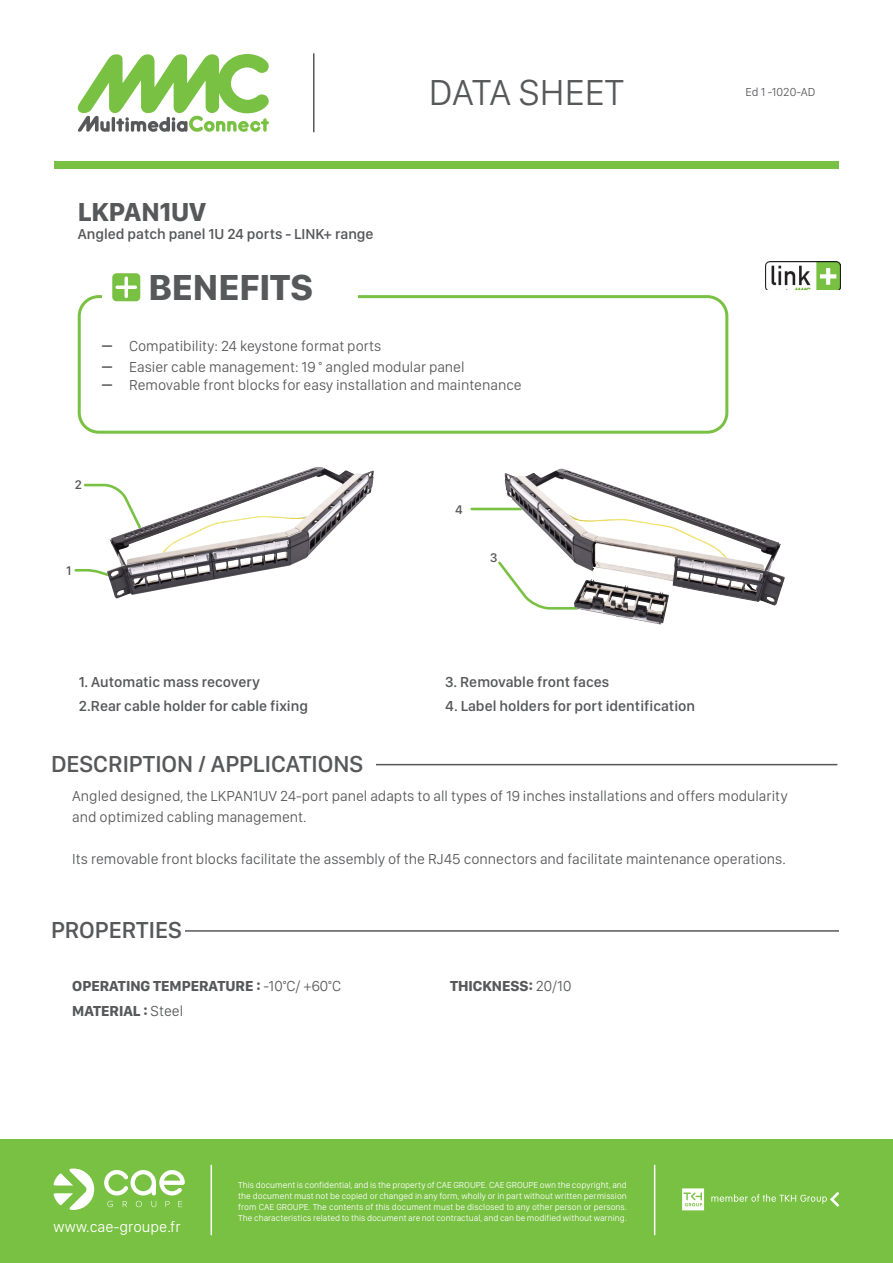
<style>
.page{position:relative;width:893px;height:1263px;background:#fff}
.page>*{position:absolute;margin:0;border:0;box-sizing:border-box;transform-origin:0 0}
.t1{font:300 37.5px "SF Compact Display";color:#57585a}
.t2{font:700 37.5px "SF Compact Display";color:#57585a}
.t3{font:700 27px "SF Compact Display";color:#57585a}
.t4{font:500 24px "SF Compact Display";color:#57585a}
.t5{font:300 15.6px "SF Compact Display";color:#fff}
.t6{font:300 15px/21px "SF Compact Display";color:#57585a}
.t7{font:500 15px "SF Compact Display";color:#57585a}
.t8{font:700 15px "SF Compact Display";color:#57585a}
.t9{font:500 12.9px "SF Compact Display";color:#57585a}
.t10{font:300 12px "SF Compact Display";color:#57585a}
.t11{font:300 9px/10.8px "SF Compact Display";color:#fff;text-align:justify}
.s1{font-size:18px;color:#231f20}
.s2{font-weight:300}
</style>
<div class="page">
<div style="left:0;top:1139px;width:893px;height:124px;background:#79c142"></div>
<svg style="left:711px;top:1192px;width:128px;height:14px"></svg>
<svg style="left:682px;top:1188px;width:22px;height:22px"></svg>
<hr style="left:211px;top:1165px;width:1px;height:70px;background:#fff">
<hr style="left:654px;top:1165px;width:1px;height:70px;background:#fff">
<svg style="left:78px;top:54px;width:191px;height:78px"></svg>
<div style="left:54px;top:161px;width:785px;height:8px;background:#79c142"></div>
<hr style="left:313px;top:54px;width:1px;height:78px;background:#57585a">
<div style="left:78px;top:295px;width:650px;height:139px;border:3px solid #79c142;border-radius:20px"></div>
<div style="left:103px;top:277px;width:255px;height:26px;background:#fff"></div>
<div style="left:112px;top:273px;width:28px;height:28px;background:#79c142;border-radius:4px"></div>
<hr style="left:125px;top:278px;width:3px;height:18px;background:#fff">
<svg style="left:117px;top:285px;width:18px;height:4px"></svg>
<svg style="left:104px;top:1170px;width:81px;height:37px"></svg>
<svg style="left:53px;top:1168px;width:41px;height:42px"></svg>
<hr style="left:76px;top:764px;width:761px;height:1px;background:#57585a">
<div style="left:51px;top:749px;width:325px;height:23px;background:#fff"></div>
<hr style="left:54px;top:930px;width:785px;height:2px;background:#57585a">
<div style="left:51px;top:915px;width:134px;height:23px;background:#fff"></div>
<svg style="left:74px;top:569px;width:33px;height:7px"></svg>
<svg style="left:84px;top:483px;width:23px;height:4px"></svg>
<svg style="left:498px;top:561px;width:81px;height:49px"></svg>
<hr style="left:472px;top:508px;width:49px;height:2px;background:#79c142">
<img style="left:107px;top:467px;width:267px;height:132px">
<img style="left:505px;top:468px;width:280px;height:138px">
<img style="left:765px;top:261px;width:76px;height:29px">
<p class="t3" style="left:78px;top:188px;width:130px">LKPAN1UV</p>
<p class="t7" style="left:78px;top:222px;width:297px">Angled patch panel 1U 24 ports - LINK+ range</p>
<h1 class="t2" style="left:148px;top:254px;width:166px">BENEFITS</h1>
<h1 class="t1" style="left:429px;top:63px;width:196px">DATA SHEET</h1>
<p class="t10" style="left:745px;top:82px;width:71px">Ed 1 -1020-AD</p>
<p class="t6" style="left:102px;top:336px;width:281px"><span class="s1">–</span> Compatibility: 24 keystone format ports</p>
<p class="t6" style="left:102px;top:357px;width:364px"><span class="s1">–</span> Easier cable management: 19 ° angled modular panel</p>
<p class="t6" style="left:102px;top:375px;width:421px"><span class="s1">–</span> Removable front blocks for easy installation and maintenance</p>
<p class="t9" style="left:75px;top:474px;width:9px">2</p>
<p class="t9" style="left:66px;top:560px;width:7px">1</p>
<p class="t9" style="left:455px;top:499px;width:9px">4</p>
<p class="t9" style="left:490px;top:547px;width:9px">3</p>
<p class="t7" style="left:79px;top:670px;width:183px">1. Automatic mass recovery</p>
<p class="t7" style="left:79px;top:694px;width:231px">2.Rear cable holder for cable fixing</p>
<p class="t4" style="left:51px;top:745px;width:314px">DESCRIPTION / APPLICATIONS</p>
<p class="t7" style="left:445px;top:670px;width:166px">3. Removable front faces</p>
<p class="t7" style="left:445px;top:694px;width:251px">4. Label holders for port identification</p>
<p class="t6" style="left:72px;top:785px;width:717px">Angled designed, the LKPAN1UV 24-port panel adapts to all types of 19 inches installations and offers modularity and optimized cabling management.</p>
<p class="t6" style="left:72px;top:848px;width:715px">Its removable front blocks facilitate the assembly of the RJ45 connectors and facilitate maintenance operations.</p>
<p class="t4" style="left:51px;top:911px;width:132px">PROPERTIES</p>
<p class="t8" style="left:72px;top:972px;width:270px">OPERATING TEMPERATURE : <span class="s2">-10°C/ +60°C</span></p>
<p class="t8" style="left:72px;top:998px;width:112px">MATERIAL : <span class="s2">Steel</span></p>
<p class="t8" style="left:450px;top:972px;width:123px">THICKNESS: <span class="s2">20/10</span></p>
<p class="t5" style="left:53px;top:1214px;width:129px">www.cae-groupe.fr</p>
<p class="t11" style="left:238px;top:1179px;width:390px">This document is confidential, and is the property of CAE GROUPE. CAE GROUPE own the copyright, and the document must not be copied or changed in any form, wholly or in part without written permission from CAE GROUPE. The contents of this document must be disclosed to any other person or persons.<br>The characteristics related to this document are not contractual, and can be modified without warning.</p>
</div>
